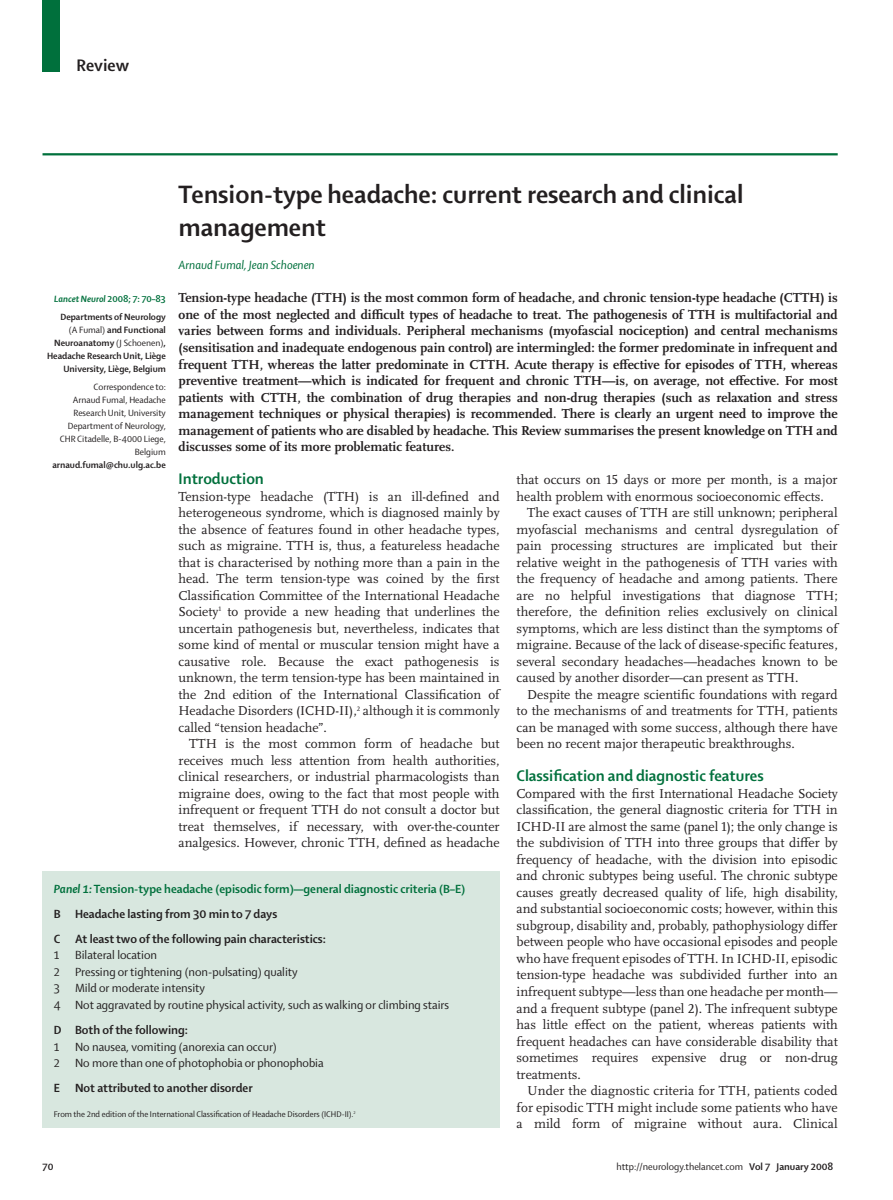
<style>
.page{position:relative;width:893px;height:1200px;background:#fff}
.page>*{position:absolute;margin:0;border:0;box-sizing:border-box;transform-origin:0 0}
.t1{font:700 27px/33px "Shaker 2 Lancet";color:#231f20}
.t2{font:700 18px "Shaker 2 Lancet";color:#231f20}
.t3{font:700 16.5px "Shaker 2 Lancet";color:#00703c}
.t4{font:13.5px/16.5px "Scala Lancet Pro";color:#231f20;text-align:justify}
.t5{font:700 13.5px/16.5px "Scala Lancet Pro";color:#231f20;text-align:justify}
.t6{font:12.75px/16.5px "Shaker 2 Lancet";color:#231f20}
.t7{font:700 12.75px/25px "Shaker 2 Lancet";color:#231f20}
.t8{font:italic 12.75px "Shaker 2 Lancet";color:#00703c}
.t9{font:10.5px "Shaker 2 Lancet";color:#231f20}
.t10{font:700 10.5px "Shaker 2 Lancet";color:#231f20}
.t11{font:700 9.75px/13.2px "Shaker 2 Lancet";color:#231f20;text-align:right}
.t12{font:9.75px/13.2px "Shaker 2 Lancet";color:#231f20;text-align:right}
.t13{font:9px "Shaker 2 Lancet";color:#231f20}
.s1{font-style:italic;color:#00703c}
.s2{color:#00703c}
.s3{font-weight:400}
.s4{font-weight:700}
</style>
<div class="page">
<div style="left:43px;top:0;width:17px;height:71px;background:#00703c"></div>
<hr style="left:43px;top:153px;width:795px;height:2px;background:#00703c">
<div style="left:43px;top:871px;width:457px;height:256px;background:#d8e7df"></div>
<h2 class="t2" style="left:77px;top:58px;width:54px">Review</h2>
<h1 class="t1" style="left:179px;top:180px;width:566px">Tension-type headache: current research and clinical management</h1>
<p class="t8" style="left:179px;top:260px;width:138px">Arnaud Fumal, Jean Schoenen</p>
<p class="t5" style="left:179px;top:290px;width:661px">Tension-type headache (TTH) is the most common form of headache, and chronic tension-type headache (CTTH) is one of the most neglected and difficult types of headache to treat. The pathogenesis of TTH is multifactorial and varies between forms and individuals. Peripheral mechanisms (myofascial nociception) and central mechanisms (sensitisation and inadequate endogenous pain control) are intermingled: the former predominate in infrequent and frequent TTH, whereas the latter predominate in CTTH. Acute therapy is effective for episodes of TTH, whereas preventive treatment—which is indicated for frequent and chronic TTH—is, on average, not effective. For most patients with CTTH, the combination of drug therapies and non-drug therapies (such as relaxation and stress management techniques or physical therapies) is recommended. There is clearly an urgent need to improve the management of patients who are disabled by headache. This Review summarises the present knowledge on TTH and discusses some of its more problematic features.</p>
<p class="t3" style="left:179px;top:472px;width:87px">Introduction</p>
<p class="t4" style="left:179px;top:489px;width:323px">Tension-type headache (TTH) is an ill-defined and heterogeneous syndrome, which is diagnosed mainly by the absence of features found in other headache types, such as migraine. TTH is, thus, a featureless headache that is characterised by nothing more than a pain in the head. The term tension-type was coined by the first Classification Committee of the International Headache Society<sup>1</sup> to provide a new heading that underlines the uncertain pathogenesis but, nevertheless, indicates that some kind of mental or muscular tension might have a causative role. Because the exact pathogenesis is unknown, the term tension-type has been maintained in the 2nd edition of the International Classification of Headache Disorders (ICHD-II),<sup>2</sup> although it is commonly called “tension headache”.</p>
<p class="t4" style="left:179px;top:736px;width:323px;text-indent:11px">TTH is the most common form of headache but receives much less attention from health authorities, clinical researchers, or industrial pharmacologists than migraine does, owing to the fact that most people with infrequent or frequent TTH do not consult a doctor but treat themselves, if necessary, with over-the-counter analgesics. However, chronic TTH, defined as headache</p>
<p class="t11" style="left:54px;top:291px;width:113px;line-height:17.4px"><span class="s1">Lancet Neurol</span> <span class="s2">2008; 7: 70–83<br></span>Departments of Neurology</p>
<p class="t11" style="left:47px;top:324px;width:120px"><span class="s3">(A Fumal)</span> and Functional<br>Neuroanatomy <span class="s3">(J Schoenen)</span>,<br>Headache Research Unit, Liège<br>University, Liège, Belgium</p>
<p class="t12" style="left:60px;top:380px;width:108px">Correspondence to:<br>Arnaud Fumal, Headache<br>Research Unit, University<br>Department of Neurology,<br>CHR Citadelle, B-4000 Liege,<br>Belgium</p>
<p class="t11" style="left:52px;top:459px;width:115px">arnaud.fumal@chu.ulg.ac.be</p>
<p class="t4" style="left:517px;top:472px;width:323px">that occurs on 15 days or more per month, is a major health problem with enormous socioeconomic effects.</p>
<p class="t4" style="left:517px;top:505px;width:323px;text-indent:11px">The exact causes of TTH are still unknown; peripheral myofascial mechanisms and central dysregulation of pain processing structures are implicated but their relative weight in the pathogenesis of TTH varies with the frequency of headache and among patients. There are no helpful investigations that diagnose TTH; therefore, the definition relies exclusively on clinical symptoms, which are less distinct than the symptoms of migraine. Because of the lack of disease-specific features, several secondary headaches—headaches known to be caused by another disorder—can present as TTH.</p>
<p class="t4" style="left:517px;top:687px;width:323px;text-indent:11px">Despite the meagre scientific foundations with regard to the mechanisms of and treatments for TTH, patients can be managed with some success, although there have been no recent major therapeutic breakthroughs.</p>
<p class="t3" style="left:517px;top:769px;width:249px">Classification and diagnostic features</p>
<p class="t4" style="left:517px;top:786px;width:323px">Compared with the first International Headache Society classification, the general diagnostic criteria for TTH in ICHD-II are almost the same (panel 1); the only change is the subdivision of TTH into three groups that differ by frequency of headache, with the division into episodic and chronic subtypes being useful. The chronic subtype causes greatly decreased quality of life, high disability, and substantial socioeconomic costs; however, within this subgroup, disability and, probably, pathophysiology differ between people who have occasional episodes and people who have frequent episodes of TTH. In ICHD-II, episodic tension-type headache was subdivided further into an infrequent subtype—less than one headache per month— and a frequent subtype (panel 2). The infrequent subtype has little effect on the patient, whereas patients with frequent headaches can have considerable disability that sometimes requires expensive drug or non-drug treatments.</p>
<p class="t4" style="left:517px;top:1083px;width:323px;text-indent:11px">Under the diagnostic criteria for TTH, patients coded for episodic TTH might include some patients who have a mild form of migraine without aura. Clinical</p>
<p class="t7" style="left:54px;top:877px;width:413px"><span class="s1">Panel 1:</span> <span class="s2">Tension-type headache (episodic form)—general diagnostic criteria (B–E)<br></span>B Headache lasting from 30 min to 7 days<br>C At least two of the following pain characteristics:</p>
<p class="t6" style="left:54px;top:947px;width:397px">1 Bilateral location<br>2 Pressing or tightening (non-pulsating) quality<br>3 Mild or moderate intensity<br>4 Not aggravated by routine physical activity, such as walking or climbing stairs</p>
<p class="t7" style="left:54px;top:1018px;width:136px">D Both of the following:</p>
<p class="t6" style="left:54px;top:1038px;width:271px">1 No nausea, vomiting (anorexia can occur)<br>2 No more than one of photophobia or phonophobia</p>
<p class="t7" style="left:54px;top:1076px;width:200px">E Not attributed to another disorder</p>
<p class="t13" style="left:54px;top:1110px;width:303px">From the 2nd edition of the International Classification of Headache Disorders (ICHD-II).<sup>2</sup></p>
<p class="t10" style="left:43px;top:1162px;width:12px">70</p>
<p class="t9" style="left:616px;top:1162px;width:218px">http://neurology.thelancet.com <span class="s4">Vol 7 January 2008</span></p>
</div>
